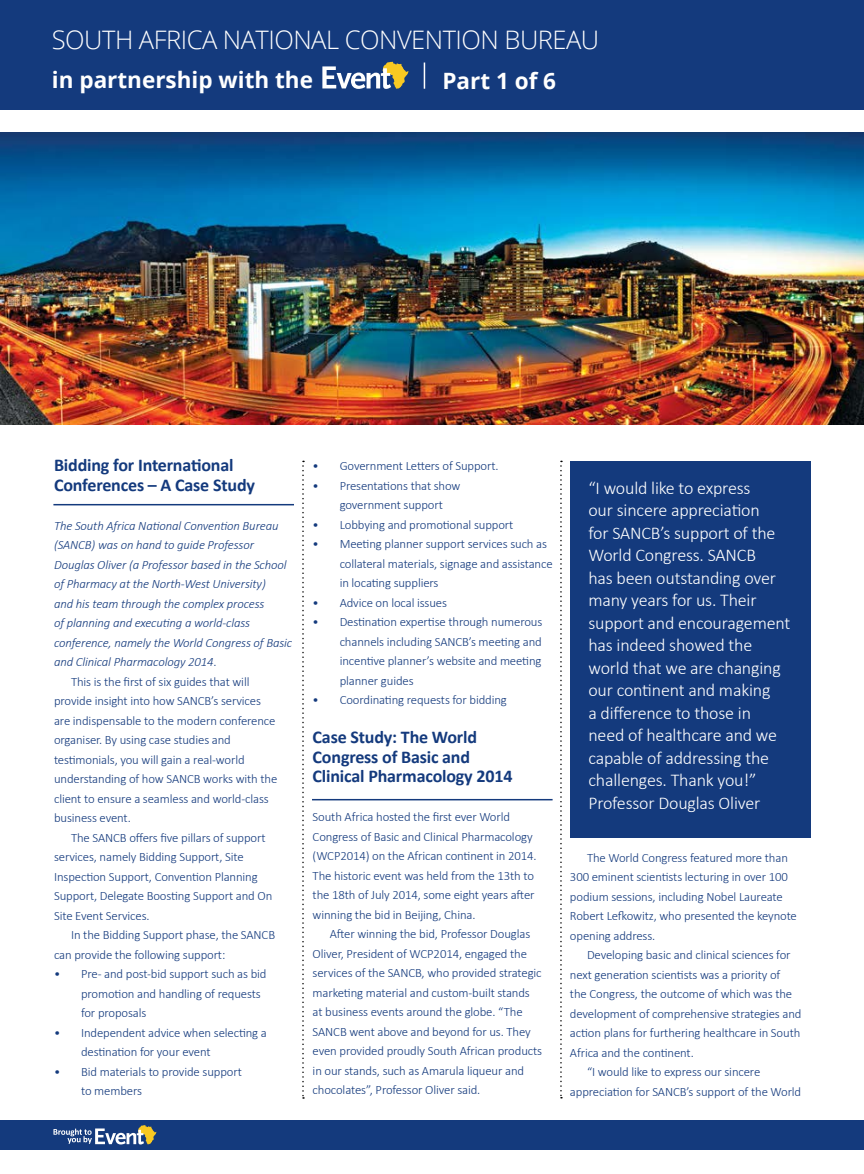
<style>
.page{position:relative;width:864px;height:1174px;background:#fff}
.page>*{position:absolute;margin:0;border:0;box-sizing:border-box;transform-origin:0 0}
.t1{font:300 25.5px "Open Sans";letter-spacing:-.02em;color:#fff}
.t2{font:700 22.5px "Open Sans";color:#fff}
.t3{font:300 18px/22.5px "Calibri";letter-spacing:-.01em;color:#fff}
.t4{font:700 18px/19.5px "Calibri";letter-spacing:-.01em;color:#143a7d}
.t5{font:300 12.75px/19.5px "Calibri";letter-spacing:-.01em;color:#143a7d}
.t6{font:italic 300 12.75px "Calibri";letter-spacing:-.01em;color:#143a7d}
.s1{font-style:normal}
</style>
<div class="page">
<svg style="left:302px;top:460px;width:2px;height:638px"></svg>
<svg style="left:560px;top:460px;width:1px;height:638px"></svg>
<div style="left:0;top:0;width:863px;height:109px;background:#143a7d"></div>
<svg style="left:322px;top:62px;width:86px;height:27px"></svg>
<div style="left:0;top:1120px;width:863px;height:29px;background:#143a7d"></div>
<svg style="left:53px;top:1125px;width:103px;height:19px"></svg>
<svg style="left:863px;top:1120px;width:1px;height:29px"></svg>
<hr style="left:863px;top:814px;width:1px;height:281px;background:#ec008c">
<img style="left:0;top:133px;width:863px;height:292px">
<hr style="left:423px;top:63px;width:2px;height:26px;background:#fff">
<div style="left:569px;top:460px;width:240px;height:377px;background:#143a7d"></div>
<hr style="left:53px;top:504px;width:241px;height:1px;background:#143a7d">
<hr style="left:312px;top:799px;width:240px;height:1px;background:#143a7d">
<h1 class="t1" style="left:52px;top:22px;width:548px">SOUTH AFRICA NATIONAL CONVENTION BUREAU</h1>
<h2 class="t2" style="left:52px;top:64px;width:262px">in partnership with the</h2>
<h2 class="t2" style="left:442px;top:65px;width:115px">Part 1 of 6</h2>
<h3 class="t4" style="left:54px;top:455px;width:202px">Bidding for International<br>Conferences – A Case Study</h3>
<p class="t6" style="left:54px;top:518px;width:226px">The South Africa National Convention Bureau</p>
<p class="t6" style="left:54px;top:537px;width:201px">(SANCB) was on hand to guide Professor</p>
<p class="t6" style="left:54px;top:557px;width:234px">Douglas Oliver (a Professor based in the School</p>
<p class="t6" style="left:54px;top:576px;width:213px">of Pharmacy at the North-West University)</p>
<p class="t6" style="left:54px;top:596px;width:212px">and his team through the complex process</p>
<p class="t6" style="left:54px;top:615px;width:197px">of planning and executing a world-class</p>
<p class="t6" style="left:54px;top:635px;width:239px">conference, namely the World Congress of Basic</p>
<p class="t6" style="left:54px;top:654px;width:164px">and Clinical Pharmacology 2014<span class="s1">.</span></p>
<p class="t5" style="left:71px;top:671px;width:180px">This is the first of six guides that will</p>
<p class="t5" style="left:54px;top:691px;width:208px">provide insight into how SANCB’s services</p>
<p class="t5" style="left:54px;top:710px;width:223px">are indispensable to the modern conference</p>
<p class="t5" style="left:54px;top:730px;width:178px">organiser. By using case studies and</p>
<p class="t5" style="left:54px;top:749px;width:192px">testimonials, you will gain a real-world</p>
<p class="t5" style="left:54px;top:769px;width:225px">understanding of how SANCB works with the</p>
<p class="t5" style="left:54px;top:788px;width:216px">client to ensure a seamless and world-class</p>
<p class="t5" style="left:54px;top:808px;width:78px">business event.</p>
<p class="t5" style="left:71px;top:827px;width:196px">The SANCB offers five pillars of support</p>
<p class="t5" style="left:54px;top:847px;width:191px">services, namely Bidding Support, Site</p>
<p class="t5" style="left:54px;top:866px;width:205px">Inspection Support, Convention Planning</p>
<p class="t5" style="left:54px;top:886px;width:220px">Support, Delegate Boosting Support and On</p>
<p class="t5" style="left:54px;top:905px;width:97px">Site Event Services.</p>
<p class="t5" style="left:71px;top:925px;width:205px">In the Bidding Support phase, the SANCB</p>
<p class="t5" style="left:54px;top:944px;width:173px">can provide the following support:</p>
<p class="t5" style="left:81px;top:964px;width:187px;text-indent:-27px">• Pre- and post-bid support such as bid promotion and handling of requests for proposals</p>
<p class="t5" style="left:81px;top:1022px;width:187px;text-indent:-27px">• Independent advice when selecting a destination for your event</p>
<p class="t5" style="left:81px;top:1061px;width:162px;text-indent:-27px">• Bid materials to provide support to members</p>
<p class="t5" style="left:312px;top:455px;width:187px">• Government Letters of Support.</p>
<p class="t5" style="left:339px;top:475px;width:122px;text-indent:-27px">• Presentations that show government support</p>
<p class="t5" style="left:312px;top:514px;width:202px">• Lobbying and promotional support</p>
<p class="t5" style="left:339px;top:533px;width:214px;text-indent:-27px">• Meeting planner support services such as collateral materials, signage and assistance in locating suppliers</p>
<p class="t5" style="left:312px;top:592px;width:136px">• Advice on local issues</p>
<p class="t5" style="left:339px;top:611px;width:204px;text-align:justify;text-indent:-27px">• Destination expertise through numerous channels including SANCB’s meeting and incentive planner’s website and meeting planner guides</p>
<p class="t5" style="left:312px;top:689px;width:196px">• Coordinating requests for bidding</p>
<h3 class="t4" style="left:312px;top:727px;width:201px">Case Study: The World<br>Congress of Basic and<br>Clinical Pharmacology 2014</h3>
<p class="t5" style="left:312px;top:806px;width:225px">South Africa hosted the first ever World Congress of Basic and Clinical Pharmacology (WCP2014) on the African continent in 2014.<br>The historic event was held from the 13th to the 18th of July 2014, some eight years after winning the bid in Beijing, China.</p>
<p class="t5" style="left:312px;top:923px;width:231px;text-indent:17px">After winning the bid, Professor Douglas Oliver, President of WCP2014, engaged the services of the SANCB, who provided strategic marketing material and custom-built stands at business events around the globe. “The SANCB went above and beyond for us. They even provided proudly South African products in our stands, such as Amarula liqueur and chocolates”, Professor Oliver said.</p>
<p class="t3" style="left:588px;top:476px;width:203px">“I would like to express<br>our sincere appreciation<br>for SANCB’s support of the<br>World Congress. SANCB<br>has been outstanding over many years for us. Their support and encouragement has indeed showed the world that we are changing our continent and making<br>a difference to those in need of healthcare and we capable of addressing the challenges. Thank you!”<br>Professor Douglas Oliver</p>
<p class="t5" style="left:569px;top:847px;width:228px;text-indent:17px">The World Congress featured more than 300 eminent scientists lecturing in over 100 podium sessions, including Nobel Laureate Robert Lefkowitz, who presented the keynote opening address.</p>
<p class="t5" style="left:586px;top:944px;width:205px">Developing basic and clinical sciences for</p>
<p class="t5" style="left:569px;top:964px;width:212px">next generation scientists was a priority of</p>
<p class="t5" style="left:569px;top:983px;width:224px">the Congress, the outcome of which was the</p>
<p class="t5" style="left:569px;top:1003px;width:233px">development of comprehensive strategies and</p>
<p class="t5" style="left:569px;top:1022px;width:232px">action plans for furthering healthcare in South</p>
<p class="t5" style="left:569px;top:1042px;width:125px">Africa and the continent.</p>
<p class="t5" style="left:586px;top:1061px;width:175px">“I would like to express our sincere</p>
<p class="t5" style="left:569px;top:1081px;width:233px">appreciation for SANCB’s support of the World</p>
</div>
